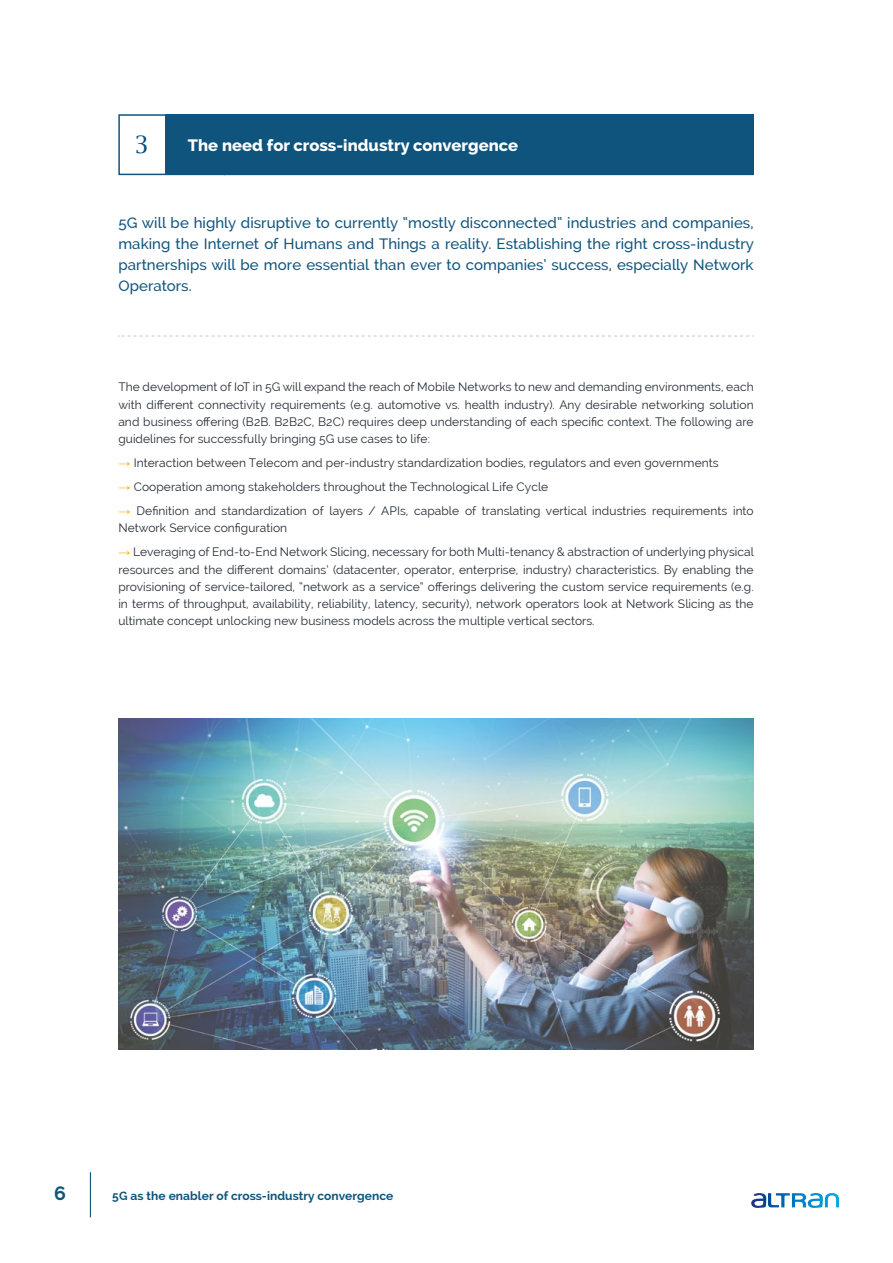
<style>
.page{position:relative;width:893px;height:1263px;background:#fff}
.page>*{position:absolute;margin:0;border:0;box-sizing:border-box;transform-origin:0 0}
.t1{font:24px "Lucida Bright";color:#074b7a}
.t2{font:700 19.5px "Raleway";color:#0f547d}
.t3{font:800 16.5px "Raleway";color:#fff}
.t4{font:500 15px/21px "Raleway";letter-spacing:.005em;color:#0f547d;text-align:justify}
.t5{font:12px/17.2px "Raleway";letter-spacing:.005em;color:#232c35;text-align:justify}
.t6{font:700 12px "Raleway";letter-spacing:.005em;color:#0f547d}
.s1{font-family:"Arial";font-weight:700;color:#f9b000}
</style>
<div class="page">
<svg style="left:751px;top:1193px;width:88px;height:15px"></svg>
<hr style="left:90px;top:1172px;width:1px;height:45px;background:#0f547d">
<svg style="left:118px;top:114px;width:636px;height:62px;background:#226287"></svg>
<svg style="left:118px;top:335px;width:636px;height:2px"></svg>
<img style="left:118px;top:719px;width:636px;height:330px">
<h1 class="t1" style="left:135px;top:130px;width:16px">3</h1>
<h3 class="t3" style="left:188px;top:136px;width:332px">The need for cross-industry convergence</h3>
<p class="t4" style="left:118px;top:213px;width:637px">5G will be highly disruptive to currently “mostly disconnected” industries and companies, making the Internet of Humans and Things a reality. Establishing the right cross-industry partnerships will be more essential than ever to companies’ success, especially Network Operators.</p>
<p class="t5" style="left:118px;top:378px;width:637px">The development of IoT in 5G will expand the reach of Mobile Networks to new and demanding environments, each with different connectivity requirements (e.g. automotive vs. health industry). Any desirable networking solution and business offering (B2B. B2B2C, B2C) requires deep understanding of each specific context. The following are guidelines for successfully bringing 5G use cases to life:</p>
<p class="t5" style="left:118px;top:454px;width:602px"><span class="s1">→</span> Interaction between Telecom and per-industry standardization bodies, regulators and even governments</p>
<p class="t5" style="left:118px;top:478px;width:431px"><span class="s1">→</span> Cooperation among stakeholders throughout the Technological Life Cycle</p>
<p class="t5" style="left:118px;top:502px;width:637px"><span class="s1">→</span> Definition and standardization of layers / APIs, capable of translating vertical industries requirements into<br>Network Service configuration</p>
<p class="t5" style="left:118px;top:543px;width:637px"><span class="s1">→</span> Leveraging of End-to-End Network Slicing, necessary for both Multi-tenancy &amp; abstraction of underlying physical resources and the different domains’ (datacenter, operator, enterprise, industry) characteristics. By enabling the provisioning of service-tailored, “network as a service” offerings delivering the custom service requirements (e.g. in terms of throughput, availability, reliability, latency, security), network operators look at Network Slicing as the ultimate concept unlocking new business models across the multiple vertical sectors.</p>
<h2 class="t2" style="left:54px;top:1182px;width:13px">6</h2>
<p class="t6" style="left:112px;top:1189px;width:283px">5G as the enabler of cross-industry convergence</p>
</div>
